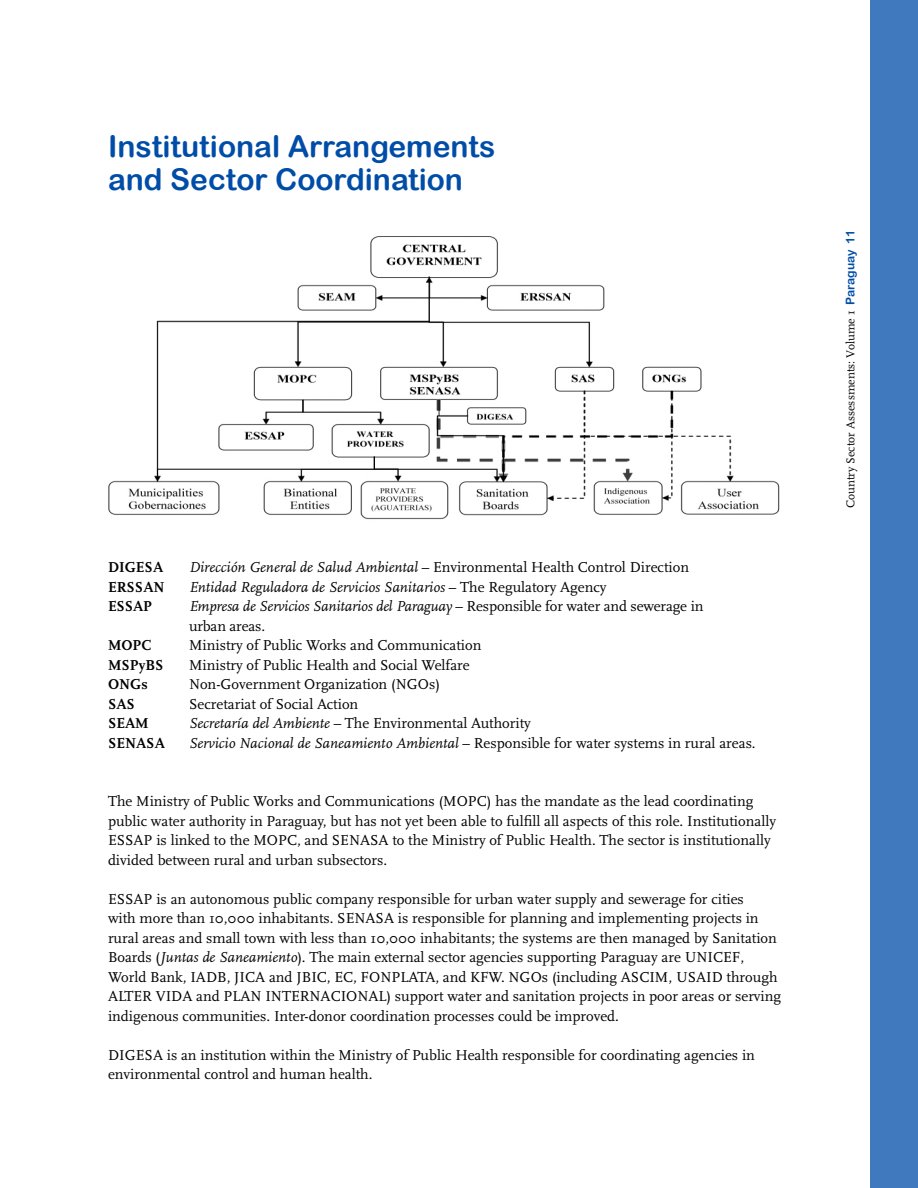
<style>
.page{position:relative;width:918px;height:1188px;background:#fff}
.page>*{position:absolute;margin:0;border:0;box-sizing:border-box;transform-origin:0 0}
.t1{font:30px/33px "Arial Rounded MT Bold";color:#004da8}
.t2{font:15px/19.5px "Scala";color:#000}
.t3{font:italic 15px "Scala";color:#000}
.t4{font:700 15px "Scala";color:#000}
.t5{font:12px "Scala";color:#000}
.s1{font-style:italic}
.s2{font-style:normal}
.s3{font-family:"Arial Rounded MT Bold";color:#004da8}
</style>
<div class="page">
<div style="left:870px;top:0;width:48px;height:1188px;background:#4079be"></div>
<img style="left:108px;top:236px;width:672px;height:284px">
<h1 class="t1" style="left:108px;top:129px;width:389px">Institutional Arrangements and Sector Coordination</h1>
<p class="t4" style="left:108px;top:559px;width:57px">DIGESA</p>
<p class="t2" style="left:189px;top:558px;width:502px"><span class="s1">Dirección General de Salud Ambiental</span> – Environmental Health Control Direction</p>
<p class="t4" style="left:108px;top:578px;width:58px">ERSSAN</p>
<p class="t3" style="left:189px;top:579px;width:419px">Entidad Reguladora de Servicios Sanitarios <span class="s2">– The Regulatory Agency</span></p>
<p class="t4" style="left:108px;top:598px;width:46px">ESSAP</p>
<p class="t2" style="left:189px;top:597px;width:516px"><span class="s1">Empresa de Servicios Sanitarios del Paraguay</span> – Responsible for water and sewerage in urban areas.</p>
<p class="t4" style="left:108px;top:637px;width:45px">MOPC</p>
<p class="t2" style="left:189px;top:636px;width:294px">Ministry of Public Works and Communication</p>
<p class="t4" style="left:108px;top:656px;width:57px">MSPyBS</p>
<p class="t2" style="left:189px;top:655px;width:282px">Ministry of Public Health and Social Welfare</p>
<p class="t4" style="left:108px;top:676px;width:41px">ONGs</p>
<p class="t2" style="left:189px;top:675px;width:253px">Non-Government Organization (NGOs)</p>
<p class="t4" style="left:108px;top:695px;width:28px">SAS</p>
<p class="t2" style="left:189px;top:694px;width:171px">Secretariat of Social Action</p>
<p class="t4" style="left:108px;top:715px;width:42px">SEAM</p>
<p class="t2" style="left:189px;top:714px;width:343px"><span class="s1">Secretaría del Ambiente</span> – The Environmental Authority</p>
<p class="t4" style="left:108px;top:734px;width:58px">SENASA</p>
<p class="t2" style="left:189px;top:733px;width:568px"><span class="s1">Servicio Nacional de Saneamiento Ambiental</span> – Responsible for water systems in rural areas.</p>
<p class="t2" style="left:108px;top:792px;width:670px">The Ministry of Public Works and Communications (MOPC) has the mandate as the lead coordinating public water authority in Paraguay, but has not yet been able to fulfill all aspects of this role. Institutionally ESSAP is linked to the MOPC, and SENASA to the Ministry of Public Health. The sector is institutionally divided between rural and urban subsectors.</p>
<p class="t2" style="left:108px;top:889px;width:675px">ESSAP is an autonomous public company responsible for urban water supply and sewerage for cities<br>with more than 10,000 inhabitants. SENASA is responsible for planning and implementing projects in rural areas and small town with less than 10,000 inhabitants; the systems are then managed by Sanitation Boards (<span class="s1">Juntas de Saneamiento</span>). The main external sector agencies supporting Paraguay are UNICEF, World Bank, IADB, JICA and JBIC, EC, FONPLATA, and KFW. NGOs (including ASCIM, USAID through ALTER VIDA and PLAN INTERNACIONAL) support water and sanitation projects in poor areas or serving indigenous communities. Inter-donor coordination processes could be improved.</p>
<p class="t2" style="left:108px;top:1045px;width:648px">DIGESA is an institution within the Ministry of Public Health responsible for coordinating agencies in environmental control and human health.</p>
<p class="t5" style="left:844px;top:508px;width:280px;rotate:-90deg">Country Sector Assessments: Volume 1 <span class="s3">Paraguay 11</span></p>
</div>
